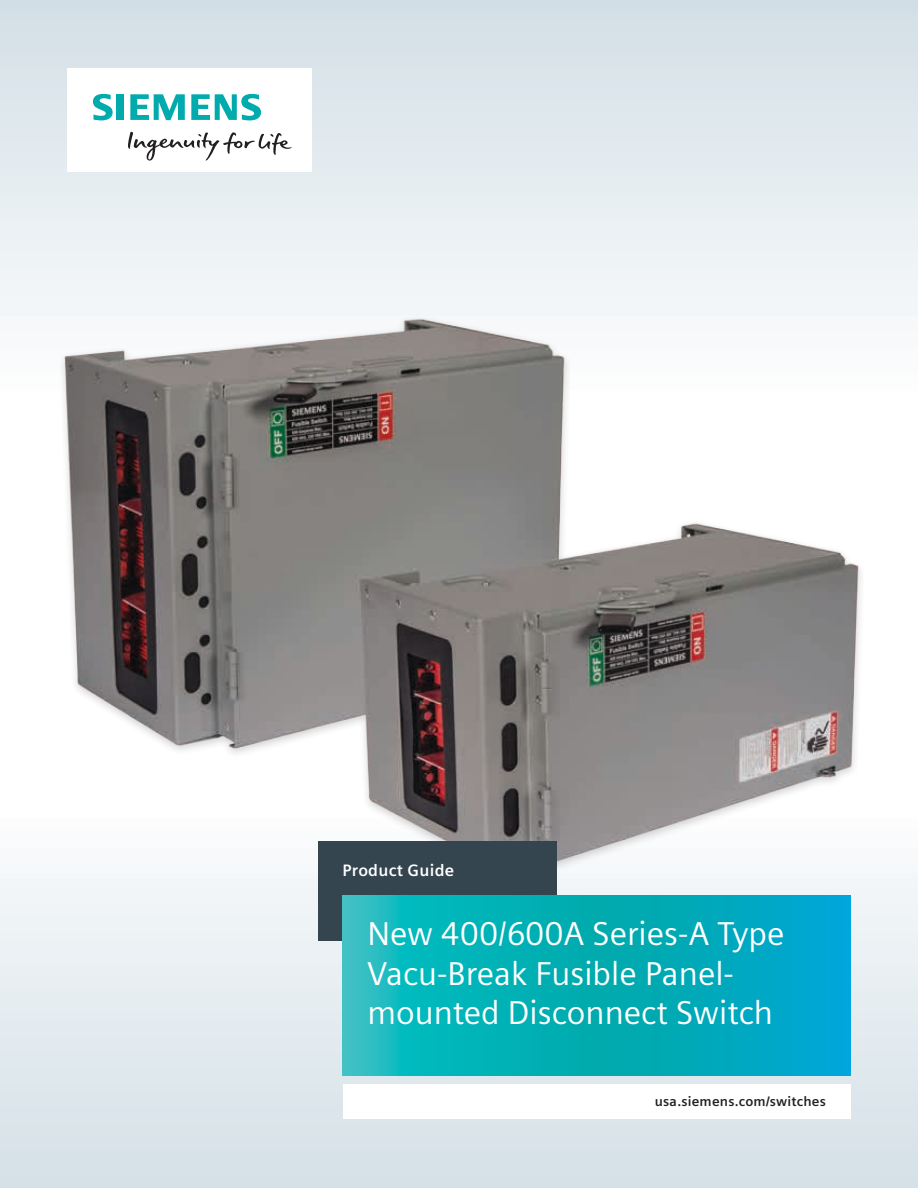
<style>
.page{position:relative;width:918px;height:1188px;background:#d9e3e9}
.page>*{position:absolute;margin:0;border:0;box-sizing:border-box;transform-origin:0 0}
.t1{font:33px/39.6px "Siemens Sans";color:#fff}
.t2{font:700 16.5px "Siemens Sans";letter-spacing:.015em;color:#fff}
.t3{font:700 13.5px "Siemens Sans";letter-spacing:.015em;color:#231f20}
</style>
<div class="page">
<div style="left:67px;top:68px;width:245px;height:104px;background:#fff"></div>
<svg style="left:93px;top:94px;width:31px;height:26px"></svg>
<svg style="left:130px;top:94px;width:55px;height:26px"></svg>
<svg style="left:191px;top:94px;width:70px;height:26px"></svg>
<img style="left:0;top:131px;width:918px;height:988px">
<div style="left:343px;top:1084px;width:507px;height:34px;background:#fff"></div>
<div style="left:319px;top:841px;width:238px;height:100px;background:#34454f"></div>
<svg style="left:343px;top:895px;width:507px;height:180px;background:#04aebc"></svg>
<p class="t2" style="left:343px;top:861px;width:113px">Product Guide</p>
<p class="t1" style="left:367px;top:914px;width:419px">New 400/600A Series-A Type<br>Vacu-Break Fusible Panel&shy;mounted Disconnect Switch</p>
<p class="t3" style="left:655px;top:1093px;width:172px">usa.siemens.com/switches</p>
</div>
